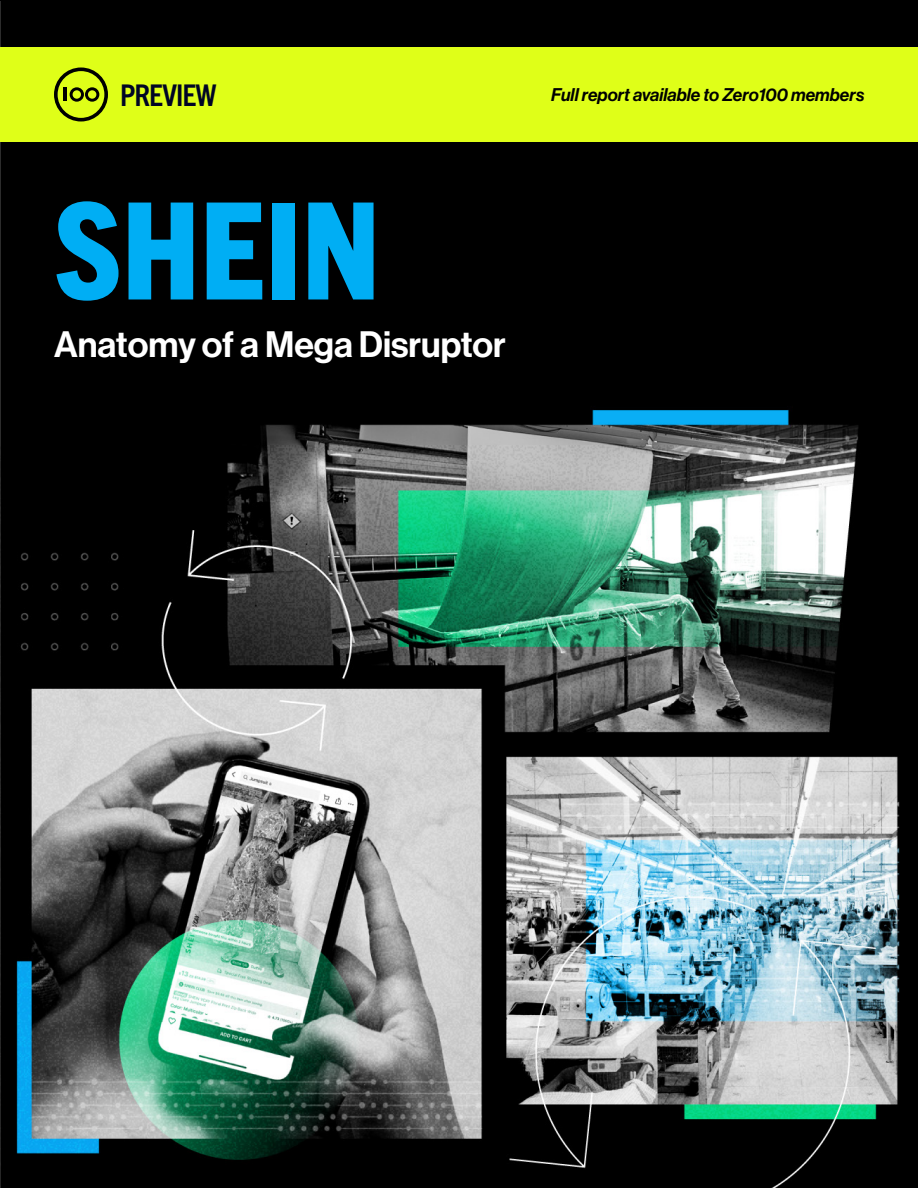
<style>
.page{position:relative;width:918px;height:1188px;background:#fff}
.page>*{position:absolute;margin:0;border:0;box-sizing:border-box;transform-origin:0 0}
.t1{font:800 condensed 135px "Trade Gothic Next LT Pro";color:#00aef4}
.t2{font:36px "N Haas Grotesk DS Pro 65 Md";color:#fff}
.t3{font:700 condensed 30px "Trade Gothic Next LT Pro";letter-spacing:-.03em;color:#000525}
.t4{font:18px "N Haas Grotesk DS Pro 66 Md It";color:#000}
</style>
<div class="page">
<img style="left:1px;top:2px;width:917px;height:1186px">
<div style="left:0;top:47px;width:918px;height:95px;background:#dfff18"></div>
<svg style="left:54px;top:68px;width:54px;height:54px"></svg>
<h3 class="t3" style="left:120px;top:75px;width:98px">PREVIEW</h3>
<p class="t4" style="left:551px;top:85px;width:315px">Full report available to Zero100 members</p>
<h1 class="t1" style="left:54px;top:159px;width:328px">SHEIN</h1>
<h2 class="t2" style="left:54px;top:324px;width:453px">Anatomy of a Mega Disruptor</h2>
</div>
